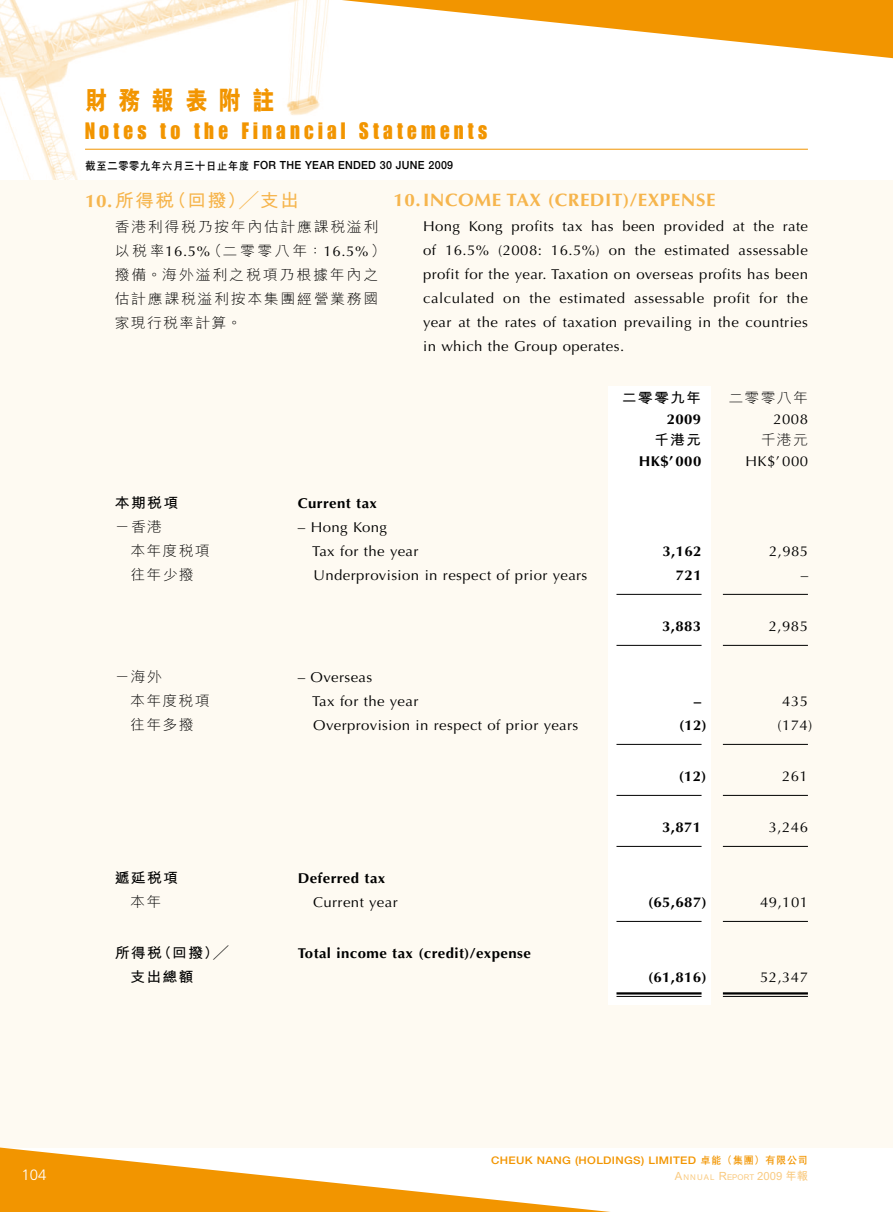
<style>
.page{position:relative;width:893px;height:1212px;background:#fff}
.page>*{position:absolute;margin:0;border:0;box-sizing:border-box;transform-origin:0 0}
.t1{font:800 26.25px "M Hei HK";letter-spacing:.5em;color:#f29500;scale:.85 1}
.t2{font:23.25px "Impact LT Std";letter-spacing:.2em;color:#f29500;scale:.92 1}
.t3{font:700 18px "Optima LT Std";letter-spacing:.03em;color:#f6b54d;scale:1.05 1}
.t4{font:700 18px "M Hei HK";letter-spacing:.08em;color:#f6b54d;scale:1.05 1}
.t5{font:300 15px "Frutiger LT Std";color:#fff}
.t6{font:14.25px/24px "Optima LT Std";letter-spacing:.03em;color:#000;text-align:justify;scale:1.05 1}
.t7{font:300 14.25px/24px "M Hei HK";letter-spacing:.11em;color:#000;scale:1.05 1}
.t8{font:700 14.25px "Optima LT Std";letter-spacing:.03em;color:#000;scale:1.05 1}
.t9{font:700 14.25px "M Hei HK";letter-spacing:.08em;color:#000;scale:1.05 1}
.t10{font:500 11.25px "Helvetica Neue LT Std";letter-spacing:.03em;color:#000;scale:.95 1}
.t11{font:500 10.5px "Helvetica Neue LT Std";letter-spacing:.03em;color:#f29500;scale:1.1 1}
.t12{font:700 7.8px "M Hei HK";color:#f9ca80}
.s1{font-family:"C Hei 2 HK";font-weight:700}
.s2{font-family:"Optima LT Std"}
.s3{font-family:"Optima LT Std";font-weight:400}
.s4{font-size:11.25px}
</style>
<div class="page">
<img style="left:0;top:0;width:405px;height:181px">
<div style="left:0;top:181px;width:893px;height:967px;background:#fefaf2"></div>
<svg style="left:0;top:1147px;width:610px;height:65px"></svg>
<hr style="left:85px;top:149px;width:723px;height:1px;background:#f29500">
<svg style="left:342px;top:0;width:551px;height:58px"></svg>
<div style="left:608px;top:386px;width:102px;height:618px;background:#fff"></div>
<hr style="left:616px;top:594px;width:85px;height:1px;background:#000">
<hr style="left:723px;top:594px;width:85px;height:1px;background:#000">
<hr style="left:616px;top:645px;width:85px;height:1px;background:#000">
<hr style="left:723px;top:645px;width:85px;height:1px;background:#000">
<hr style="left:616px;top:744px;width:85px;height:1px;background:#000">
<hr style="left:723px;top:744px;width:85px;height:1px;background:#000">
<hr style="left:616px;top:795px;width:85px;height:1px;background:#000">
<hr style="left:723px;top:795px;width:85px;height:1px;background:#000">
<hr style="left:616px;top:846px;width:85px;height:1px;background:#000">
<hr style="left:723px;top:846px;width:85px;height:1px;background:#000">
<hr style="left:616px;top:921px;width:85px;height:1px;background:#000">
<hr style="left:723px;top:921px;width:85px;height:1px;background:#000">
<hr style="left:616px;top:992px;width:85px;height:2px;background:#000">
<hr style="left:616px;top:996px;width:85px;height:1px;background:#000">
<hr style="left:723px;top:992px;width:85px;height:2px;background:#000">
<hr style="left:723px;top:996px;width:85px;height:1px;background:#000">
<h1 class="t1" style="left:85px;top:83px;width:225px">財務報表附註</h1>
<h2 class="t2" style="left:85px;top:117px;width:439px">Notes to the Financial Statements</h2>
<p class="t10" style="left:85px;top:158px;width:389px"><span class="s1">截至二零零九年六月三十日止年度</span> FOR THE YEAR ENDED 30 JUNE 2009</p>
<p class="t3" style="left:393px;top:190px;width:178px">10. I NCOME TAX (CREDIT</p>
<p class="t3" style="left:623px;top:190px;width:88px">)/EXPENSE</p>
<p class="t6" style="left:423px;top:215px;width:368px">Hong Kong profits tax has been provided at the rate of 16.5% (2008: 16.5%) on the estimated assessable profit for the year. Taxation on overseas profits has been calculated on the estimated assessable profit for the year at the rates of taxation prevailing in the countries in which the Group operates.</p>
<p class="t9" style="left:622px;top:388px;width:77px">二零零九年</p>
<p class="t7" style="left:728px;top:386px;width:77px">二零零八年</p>
<p class="t8" style="left:667px;top:411px;width:34px">2009</p>
<p class="t6" style="left:773px;top:408px;width:34px">2008</p>
<p class="t9" style="left:654px;top:430px;width:46px">千港元</p>
<p class="t7" style="left:761px;top:428px;width:46px">千港元</p>
<p class="t8" style="left:639px;top:453px;width:61px">HK$’ 000</p>
<p class="t6" style="left:745px;top:450px;width:61px">HK$’ 000</p>
<p class="t9" style="left:115px;top:493px;width:62px">本期稅項</p>
<p class="t8" style="left:298px;top:495px;width:77px">Current tax</p>
<p class="t7" style="left:115px;top:515px;width:46px">－香港</p>
<p class="t6" style="left:298px;top:516px;width:87px">– Hong Kong</p>
<p class="t7" style="left:130px;top:539px;width:77px">本年度稅項</p>
<p class="t6" style="left:312px;top:540px;width:103px">Tax for the year</p>
<p class="t8" style="left:662px;top:543px;width:39px">3,162</p>
<p class="t6" style="left:769px;top:540px;width:39px">2,985</p>
<p class="t7" style="left:130px;top:563px;width:62px">往年少撥</p>
<p class="t6" style="left:313px;top:564px;width:263px">Underprovision in respect of prior years</p>
<p class="t8" style="left:676px;top:567px;width:26px">721</p>
<p class="t6" style="left:801px;top:564px;width:9px">–</p>
<p class="t8" style="left:662px;top:618px;width:39px">3,883</p>
<p class="t6" style="left:769px;top:615px;width:39px">2,985</p>
<p class="t7" style="left:115px;top:665px;width:46px">－海外</p>
<p class="t6" style="left:298px;top:666px;width:73px">– Overseas</p>
<p class="t7" style="left:130px;top:689px;width:77px">本年度稅項</p>
<p class="t6" style="left:312px;top:690px;width:103px">Tax for the year</p>
<p class="t8" style="left:694px;top:693px;width:9px">–</p>
<p class="t6" style="left:782px;top:690px;width:26px">435</p>
<p class="t7" style="left:130px;top:713px;width:62px">往年多撥</p>
<p class="t6" style="left:313px;top:714px;width:254px">Overprovision in respect of prior years</p>
<p class="t8" style="left:679px;top:717px;width:28px">(12)</p>
<p class="t6" style="left:777px;top:714px;width:35px">(174)</p>
<p class="t8" style="left:679px;top:768px;width:28px">(12)</p>
<p class="t6" style="left:782px;top:765px;width:26px">261</p>
<p class="t8" style="left:662px;top:819px;width:39px">3,871</p>
<p class="t6" style="left:769px;top:816px;width:39px">3,246</p>
<p class="t9" style="left:115px;top:868px;width:62px">遞延稅項</p>
<p class="t8" style="left:298px;top:870px;width:85px">deferred tax</p>
<p class="t7" style="left:130px;top:890px;width:31px">本年</p>
<p class="t6" style="left:313px;top:891px;width:82px">Current year</p>
<p class="t8" style="left:648px;top:894px;width:57px">(65,687)</p>
<p class="t6" style="left:760px;top:891px;width:47px">49,101</p>
<p class="t9" style="left:115px;top:943px;width:110px">所得稅（回撥）╱</p>
<p class="t8" style="left:298px;top:945px;width:224px">Total income tax (credit)/expense</p>
<p class="t9" style="left:130px;top:967px;width:62px">支出總額</p>
<p class="t8" style="left:648px;top:969px;width:57px">(61,816)</p>
<p class="t6" style="left:760px;top:966px;width:47px">52,347</p>
<p class="t4" style="left:85px;top:188px;width:205px"><span class="s2">10.</span>所得稅（回撥）╱支出</p>
<p class="t7" style="left:115px;top:215px;width:260px">香港利得稅乃按年內估計應課稅溢利以稅率<span class="s3">16.5%</span>（二零零八年：<span class="s3">16.5%</span>）撥備。海外溢利之稅項乃根據年內之估計應課稅溢利按本集團經營業務國家現行稅率計算。</p>
<p class="t5" style="left:22px;top:1166px;width:27px">104</p>
<p class="t11" style="left:491px;top:1154px;width:290px">CHEUK NANG (HOLDINGS) LIMITED <span class="s1">卓能（集團）有限公司</span></p>
<p class="t12" style="left:675px;top:1171px;width:135px"><span class="s4">A</span>N N UAL <span class="s4">R</span>EPORT <span class="s4">2009 年報</span></p>
</div>
